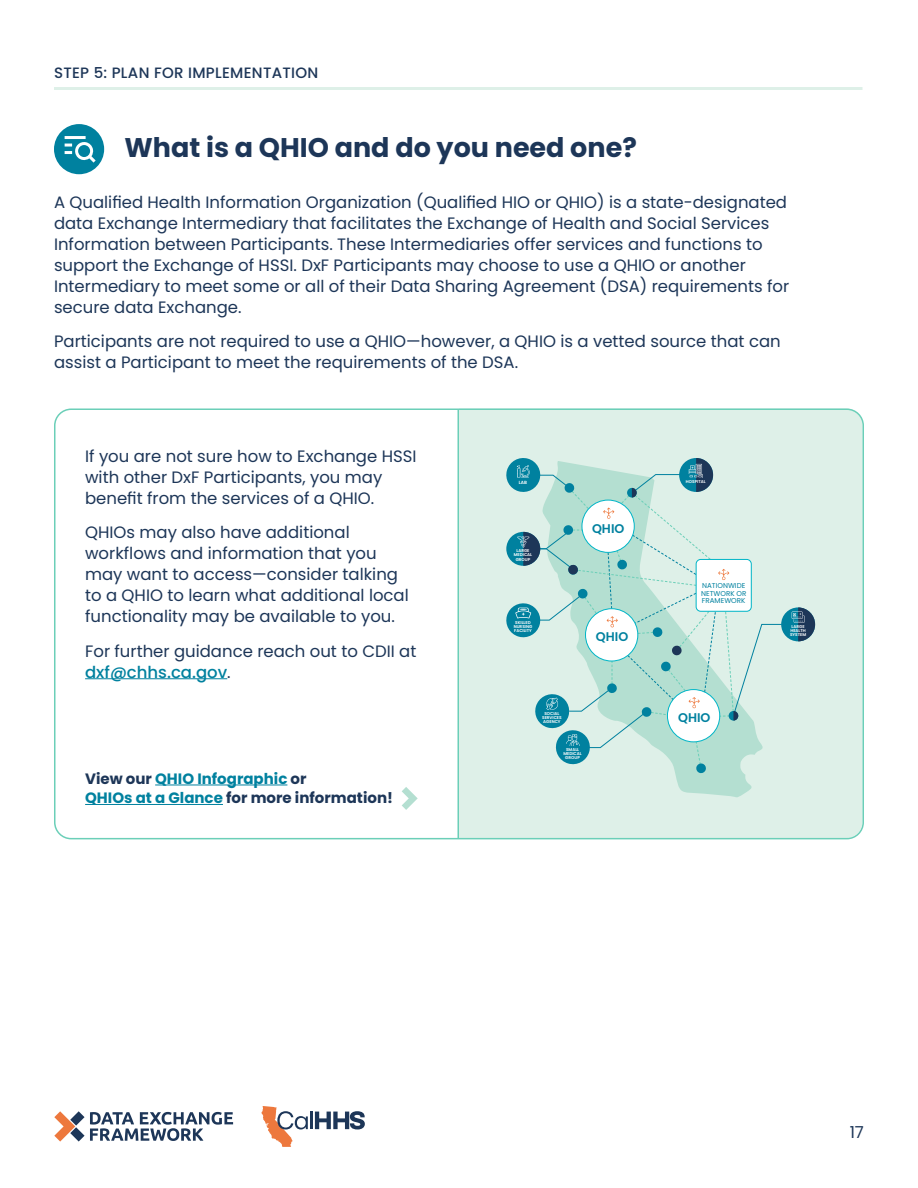
<style>
.page{position:relative;width:918px;height:1188px;background:#fff}
.page>*{position:absolute;margin:0;border:0;box-sizing:border-box;transform-origin:0 0}
.t1{font:700 27px "Poppins";color:#1d3658}
.t2{font:16.5px/21px "Poppins";color:#1d3658}
.t3{font:700 15px/19.5px "Poppins";color:#00819f}
.t4{font:500 15px "Poppins";letter-spacing:.02em;color:#1d3658}
.t5{font:600 12.6px "Poppins";color:#00819f}
.t6{font:7.05px/7.8px "Poppins";color:#00819f}
.t7{font:600 4.5px "Poppins";color:#fff}
.t8{font:600 4.2px/4.2px "Poppins";color:#fff;text-align:center}
.s1{font-weight:500;color:#00819f}
.s2{color:#1d3658}
</style>
<div class="page">
<svg style="left:54px;top:1111px;width:179px;height:31px"></svg>
<svg style="left:261px;top:1106px;width:104px;height:41px"></svg>
<div style="left:459px;top:411px;width:403px;height:427px;background:#def0e8"></div>
<hr style="left:54px;top:87px;width:808px;height:3px;background:#def0e8">
<div style="left:54px;top:124px;width:50px;height:50px;background:#00819f;border-radius:50%"></div>
<hr style="left:65px;top:136px;width:21px;height:3px;background:#fff">
<svg style="left:65px;top:142px;width:31px;height:21px"></svg>
<div style="left:54px;top:408px;width:810px;height:431px;border:2px solid #6bcfb8;border-radius:16px"></div>
<hr style="left:85px;top:678px;width:142px;height:1px;background:#00819f">
<hr style="left:155px;top:785px;width:132px;height:1px;background:#00819f">
<hr style="left:85px;top:804px;width:138px;height:1px;background:#00819f">
<hr style="left:458px;top:410px;width:1px;height:428px;background:#6bcfb8">
<svg style="left:402px;top:787px;width:16px;height:23px"></svg>
<img style="left:478px;top:430px;width:366px;height:386px">
<p class="t4" style="left:54px;top:64px;width:266px">STEP 5: PLAN FOR IMPLEMENTATION</p>
<h2 class="t1" style="left:124px;top:132px;width:514px">What is a QHIO and do you need one?</h2>
<p class="t2" style="left:54px;top:192px;width:737px">A Qualified Health Information Organization (Qualified HIO or QHIO) is a state-designated data Exchange Intermediary that facilitates the Exchange of Health and Social Services Information between Participants. These Intermediaries offer services and functions to support the Exchange of HSSI. DxF Participants may choose to use a QHIO or another Intermediary to meet some or all of their Data Sharing Agreement (DSA) requirements for secure data Exchange.</p>
<p class="t2" style="left:54px;top:331px;width:728px">Participants are not required to use a QHIO—however, a QHIO is a vetted source that can assist a Participant to meet the requirements of the DSA.</p>
<p class="t2" style="left:85px;top:445px;width:333px">If you are not sure how to Exchange HSSI with other DxF Participants, you may benefit from the services of a QHIO.</p>
<p class="t2" style="left:85px;top:522px;width:325px">QHIOs may also have additional workflows and information that you may want to access—consider talking to a QHIO to learn what additional local functionality may be available to you.</p>
<p class="t2" style="left:85px;top:640px;width:333px">For further guidance reach out to CDII at <span class="s1">dxf@chhs.ca.gov</span>.</p>
<p class="t3" style="left:85px;top:769px;width:309px"><span class="s2">View our</span> QHIO Infographic <span class="s2">or<br></span>QHIOs at a Glance <span class="s2">for more information!</span></p>
<p class="t7" style="left:519px;top:480px;width:10px">LAB</p>
<p class="t8" style="left:514px;top:549px;width:20px">LARGE<br>MEDICAL<br>GROUP</p>
<p class="t8" style="left:514px;top:620px;width:20px">SKILLED<br>NURSING<br>FACILITY</p>
<p class="t5" style="left:592px;top:522px;width:34px">QHIO</p>
<p class="t5" style="left:596px;top:630px;width:34px">QHIO</p>
<p class="t8" style="left:542px;top:711px;width:21px">SOCIAL<br>SERVICES<br>AGENCY</p>
<p class="t8" style="left:563px;top:747px;width:20px">SMALL<br>MEDICAL<br>GROUP</p>
<p class="t8" style="left:686px;top:480px;width:21px">HOSPITAL</p>
<p class="t6" style="left:701px;top:582px;width:47px">NATIONWIDE<br>NETWORK OR<br>FRAMEWORK</p>
<p class="t5" style="left:678px;top:711px;width:34px">QHIO</p>
<p class="t8" style="left:790px;top:624px;width:18px">LARGE<br>HEALTH<br>SYSTEM</p>
<p class="t2" style="left:850px;top:1122px;width:16px">17</p>
</div>
